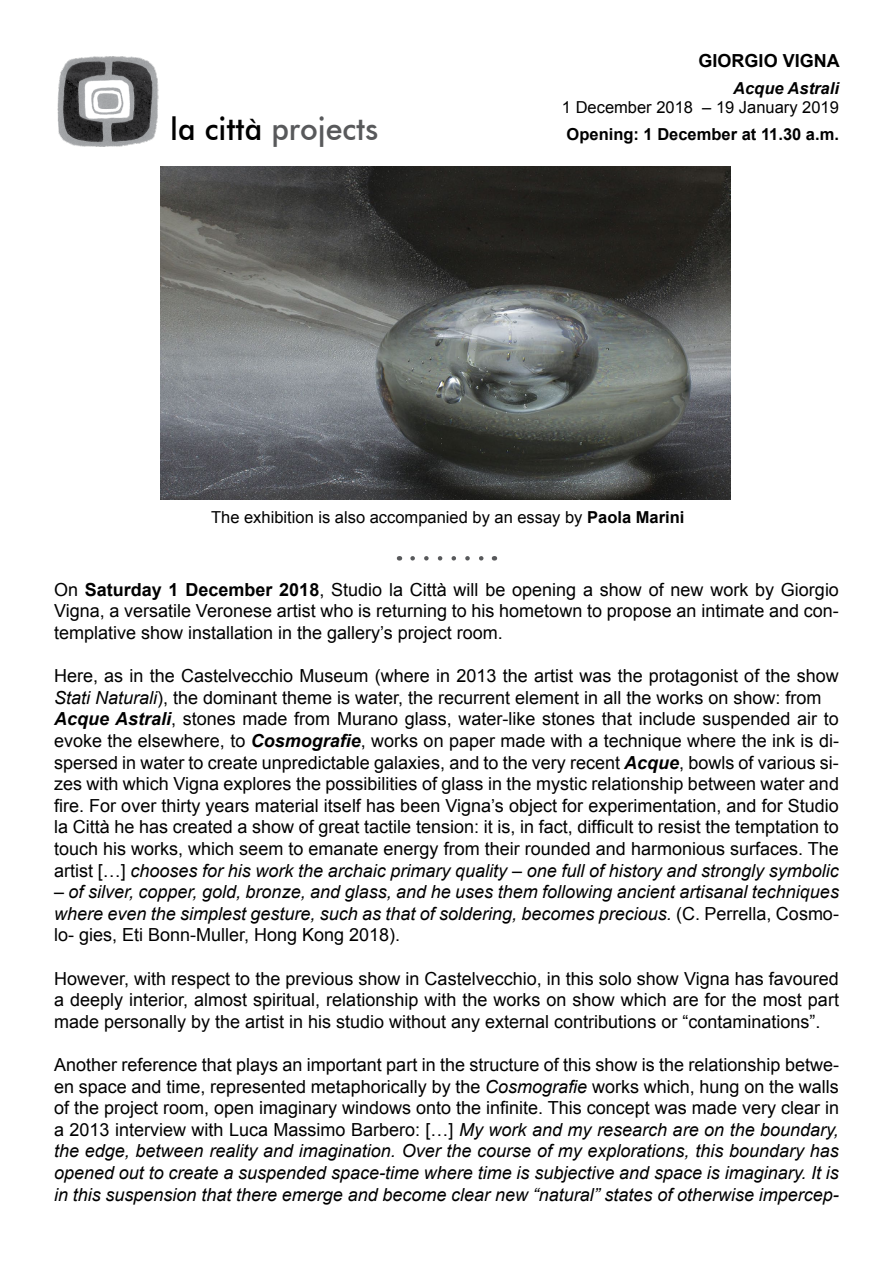
<style>
.page{position:relative;width:893px;height:1263px;background:#fff}
.page>*{position:absolute;margin:0;border:0;box-sizing:border-box;transform-origin:0 0}
.t1{font:500 31.65px "Futura BT";color:#58595b;scale:.96 1}
.t2{font:18px/21.6px "Arial";color:#000;text-align:justify}
.t3{font:italic 18px/21.6px "Arial";color:#000;text-align:justify}
.t4{font:700 18px "Arial";color:#000}
.t5{font:16.5px "Arial";color:#000}
.t6{font:700 16.5px "Arial";color:#000}
.t7{font:italic 700 16.5px "Arial";color:#000}
.s1{color:#000}
.s2{font-weight:700}
.s3{font-style:italic}
.s4{font-weight:700;font-style:italic}
.s5{font-style:normal}
</style>
<div class="page">
<img style="left:161px;top:167px;width:569px;height:332px">
<img style="left:57px;top:56px;width:102px;height:91px">
<svg style="left:413px;top:556px;width:71px;height:4px"></svg>
<p class="t4" style="left:699px;top:49px;width:143px">GIORGIO VIGNA</p>
<p class="t7" style="left:733px;top:77px;width:107px">Acque Astrali</p>
<p class="t5" style="left:562px;top:97px;width:278px">1 December 2018 – 19 January 2019</p>
<h1 class="t1" style="left:170px;top:110px;width:218px"><span class="s1">la città</span> projects</h1>
<p class="t6" style="left:567px;top:123px;width:274px">Opening: 1 December at 11.30 a.m.</p>
<p class="t5" style="left:211px;top:506px;width:475px">The exhibition is also accompanied by an essay by <span class="s2">Paola Marini</span></p>
<p class="t2" style="left:54px;top:579px;width:786px">On <span class="s2">Saturday 1 December 2018</span>, Studio la Città will be opening a show of new work by Giorgio Vigna, a versatile Veronese artist who is returning to his hometown to propose an intimate and con&shy;templative show installation in the gallery’s project room.</p>
<p class="t2" style="left:54px;top:665px;width:786px;text-align:left">Here, as in the Castelvecchio Museum (where in 2013 the artist was the protagonist of the show <span class="s3">Stati Naturali</span>), the dominant theme is water, the recurrent element in all the works on show: from <span class="s4">Acque Astrali</span>, stones made from Murano glass, water-like stones that include suspended air to evoke the elsewhere, to <span class="s4">Cosmografie</span>, works on paper made with a technique where the ink is di&shy;spersed in water to create unpredictable galaxies, and to the very recent <span class="s4">Acque</span>, bowls of various si&shy;zes with which Vigna explores the possibilities of glass in the mystic relationship between water and fire. For over thirty years material itself has been Vigna’s object for experimentation, and for Studio la Città he has created a show of great tactile tension: it is, in fact, difficult to resist the temptation to touch his works, which seem to emanate energy from their rounded and harmonious surfaces. The artist […] <span class="s3">chooses for his work the archaic primary quality – one full of history and strongly symbolic</span></p>
<p class="t3" style="left:54px;top:881px;width:786px">– of silver, copper, gold, bronze, and glass, and he uses them following ancient artisanal techniques where even the simplest gesture, such as that of soldering, becomes precious. <span class="s5">(C. Perrella, Cosmo&shy;lo- gies, Eti Bonn-Muller, Hong Kong 2018).</span></p>
<p class="t2" style="left:54px;top:967px;width:786px">However, with respect to the previous show in Castelvecchio, in this solo show Vigna has favoured a deeply interior, almost spiritual, relationship with the works on show which are for the most part made personally by the artist in his studio without any external contributions or “contaminations”.</p>
<p class="t3" style="left:54px;top:1054px;width:786px"><span class="s5">Another reference that plays an important part in the structure of this show is the relationship betwe&shy;en space and time, represented metaphorically by the</span> Cosmografie <span class="s5">works which, hung on the walls of the project room, open imaginary windows onto the infinite. This concept was made very clear in a 2013 interview with Luca Massimo Barbero: […]</span> My work and my research are on the boundary, the edge, between reality and imagination. Over the course of my explorations, this boundary has opened out to create a suspended space-time where time is subjective and space is imaginary. It is in this suspension that there emerge and become clear new “natural” states of otherwise impercep-</p>
</div>
